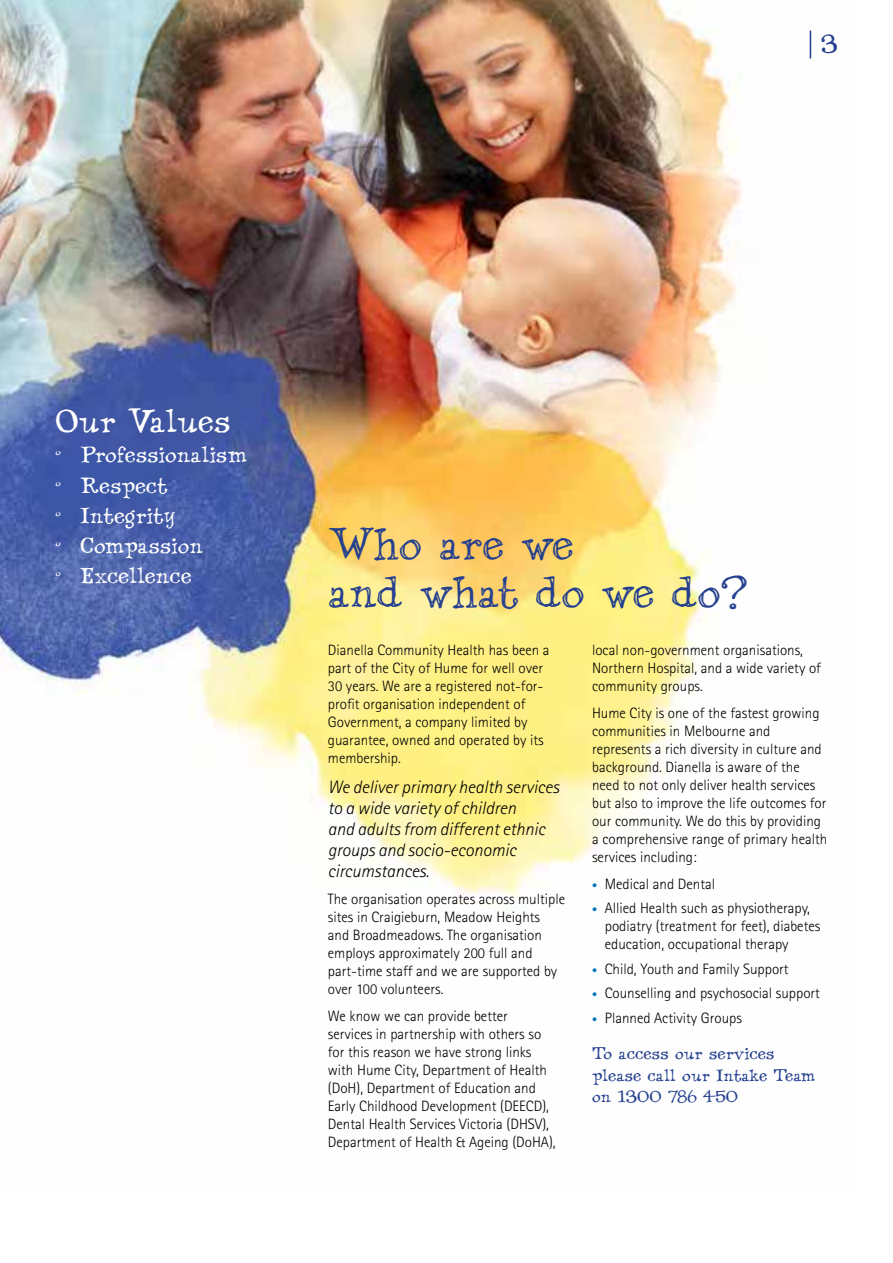
<style>
.page{position:relative;width:893px;height:1263px;background:#fff}
.page>*{position:absolute;margin:0;border:0;box-sizing:border-box;transform-origin:0 0}
.t1{font:48px/48px "Dannette Outline";color:#25408f}
.t2{font:35.25px "Dannette";color:#fff}
.t3{font:27px "Dannette";color:#25408f}
.t4{font:24px/30.3px "Dannette";color:#fff}
.t5{font:italic 300 18px/21px "Rotis Sans Serif";color:#000}
.t6{font:18px/21.6px "Dannette";color:#25408f}
.t7{font:300 15px/18px "Rotis Sans Serif";color:#000}
.s1{font-size:10.5px;color:#0072b5}
</style>
<div class="page">
<img style="left:0;top:0;width:812px;height:910px">
<svg style="left:810px;top:31px;width:1px;height:27px"></svg>
<h3 class="t3" style="left:821px;top:29px;width:18px">3</h3>
<h2 class="t2" style="left:55px;top:402px;width:177px">Our Values</h2>
<h3 class="t4" style="left:55px;top:440px;width:193px">û Professionalism û Respect<br>û Integrity<br>û Compassion<br>û Excellence</h3>
<h1 class="t1" style="left:328px;top:522px;width:421px">Who are we<br>and what do we do?</h1>
<p class="t7" style="left:328px;top:641px;width:223px">Dianella Community Health has been a part of the City of Hume for well over<br>30 years. We are a registered not-for&shy;profit organisation independent of<br>Government, a company limited by guarantee, owned and operated by its membership.</p>
<p class="t5" style="left:328px;top:777px;width:233px">We deliver primary health services to a wide variety of children<br>and adults from different ethnic groups and socio-economic circumstances.</p>
<p class="t7" style="left:328px;top:890px;width:239px">The organisation operates across multiple sites in Craigieburn, Meadow Heights and Broadmeadows. The organisation employs approximately 200 full and part-time staff and we are supported by over 100 volunteers.</p>
<p class="t7" style="left:328px;top:1007px;width:229px">We know we can provide better services in partnership with others so for this reason we have strong links with Hume City, Department of Health (DoH), Department of Education and Early Childhood Development (DEECD), Dental Health Services Victoria (DHSV), Department of Health &amp; Ageing (DoHA),</p>
<p class="t7" style="left:592px;top:641px;width:230px">local non-government organisations,<br>Northern Hospital, and a wide variety of community groups.</p>
<p class="t7" style="left:592px;top:704px;width:237px">Hume City is one of the fastest growing communities in Melbourne and represents a rich diversity in culture and background. Dianella is aware of the need to not only deliver health services but also to improve the life outcomes for our community. We do this by providing a comprehensive range of primary health services including:</p>
<p class="t7" style="left:592px;top:875px;width:124px"><span class="s1">•</span> Medical and Dental</p>
<p class="t7" style="left:605px;top:899px;width:217px;text-indent:-13px"><span class="s1">•</span> Allied Health such as physiotherapy, podiatry (treatment for feet), diabetes education, occupational therapy</p>
<p class="t7" style="left:592px;top:960px;width:198px"><span class="s1">•</span> Child, Youth and Family Support</p>
<p class="t7" style="left:592px;top:984px;width:229px"><span class="s1">•</span> Counselling and psychosocial support</p>
<p class="t7" style="left:592px;top:1008px;width:151px"><span class="s1">•</span> Planned Activity Groups</p>
<p class="t6" style="left:592px;top:1043px;width:225px">To access our services please call our Intake Team on 1300 786 450</p>
</div>
